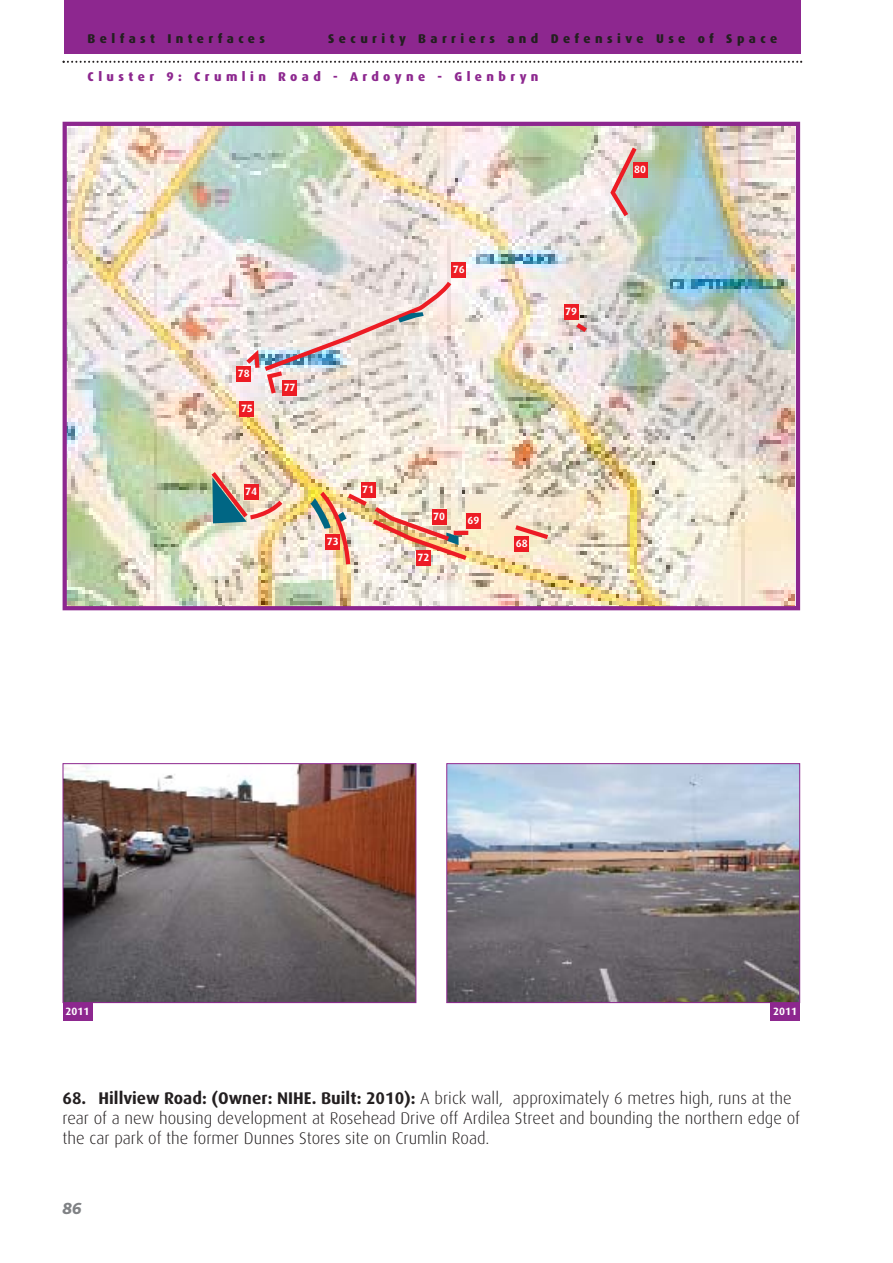
<style>
.page{position:relative;width:893px;height:1263px;background:#fff}
.page>*{position:absolute;margin:0;border:0;box-sizing:border-box;transform-origin:0 0}
.t1{font:300 16.95px/20.2px "Dax";color:#231f20}
.t2{font:italic 800 16.95px "Bliss";color:#808285}
.t3{font:800 12.75px "Dax";letter-spacing:.35em;color:#231f20}
.t4{font:800 12.75px "Dax";letter-spacing:.35em;color:#8d278f}
.t5{font:700 10.65px "Dax";color:#fff}
.s1{font-weight:700}
</style>
<div class="page">
<svg style="left:63px;top:61px;width:739px;height:2px"></svg>
<div style="left:65px;top:0;width:736px;height:54px;background:#8d278f"></div>
<img style="left:68px;top:127px;width:727px;height:478px">
<div style="left:63px;top:122px;width:737px;height:488px;border:4px solid #8d278f"></div>
<div style="left:633px;top:162px;width:14px;height:15px;background:#ed1c24"></div>
<div style="left:451px;top:263px;width:15px;height:15px;background:#ed1c24"></div>
<div style="left:236px;top:367px;width:15px;height:15px;background:#ed1c24"></div>
<div style="left:240px;top:401px;width:14px;height:16px;background:#ed1c24"></div>
<div style="left:361px;top:482px;width:14px;height:16px;background:#ed1c24"></div>
<div style="left:466px;top:513px;width:15px;height:15px;background:#ed1c24"></div>
<div style="left:514px;top:536px;width:15px;height:16px;background:#ed1c24"></div>
<div style="left:564px;top:305px;width:14px;height:15px;background:#ed1c24"></div>
<svg style="left:511px;top:522px;width:42px;height:20px"></svg>
<svg style="left:572px;top:319px;width:19px;height:17px"></svg>
<svg style="left:608px;top:143px;width:32px;height:78px;background:#d6b8b3"></svg>
<svg style="left:207px;top:467px;width:80px;height:56px;background:#bfab9f"></svg>
<svg style="left:310px;top:489px;width:161px;height:80px;background:#e7bca6"></svg>
<svg style="left:242px;top:277px;width:213px;height:121px;background:#e3d2d0"></svg>
<img style="left:65px;top:765px;width:349px;height:236px">
<div style="left:63px;top:763px;width:353px;height:240px;border:1px solid #8d278f"></div>
<div style="left:63px;top:1003px;width:30px;height:18px;background:#8d278f"></div>
<img style="left:448px;top:765px;width:350px;height:236px">
<div style="left:446px;top:763px;width:354px;height:240px;border:1px solid #8d278f"></div>
<div style="left:770px;top:1003px;width:30px;height:18px;background:#8d278f"></div>
<p class="t3" style="left:88px;top:33px;width:179px">Belfast Interfaces</p>
<p class="t3" style="left:328px;top:33px;width:450px">Security Barriers and Defensive Use of Space</p>
<p class="t4" style="left:88px;top:71px;width:452px">Cluster 9: Crumlin Road - Ardoyne - Glenbryn</p>
<p class="t5" style="left:238px;top:369px;width:13px">78</p>
<p class="t5" style="left:241px;top:404px;width:13px">75</p>
<p class="t5" style="left:284px;top:382px;width:13px">77</p>
<p class="t5" style="left:245px;top:487px;width:13px">74</p>
<p class="t5" style="left:327px;top:536px;width:13px">73</p>
<p class="t5" style="left:362px;top:485px;width:13px">71</p>
<p class="t5" style="left:453px;top:265px;width:13px">76</p>
<p class="t5" style="left:565px;top:307px;width:13px">79</p>
<p class="t5" style="left:433px;top:511px;width:13px">70</p>
<p class="t5" style="left:418px;top:553px;width:13px">72</p>
<p class="t5" style="left:467px;top:515px;width:13px">69</p>
<p class="t5" style="left:516px;top:539px;width:13px">68</p>
<p class="t5" style="left:634px;top:165px;width:13px">80</p>
<p class="t5" style="left:66px;top:1007px;width:25px">2011</p>
<p class="t5" style="left:773px;top:1007px;width:25px">2011</p>
<p class="t1" style="left:63px;top:1089px;width:739px"><span class="s1">68. Hillview Road: (Owner: NIHE. Built: 2010):</span> A brick wall, approximately 6 metres high, runs at the rear of a new housing development at Rosehead Drive off Ardilea Street and bounding the northern edge of the car park of the former Dunnes Stores site on Crumlin Road.</p>
<p class="t2" style="left:63px;top:1202px;width:20px">86</p>
</div>
